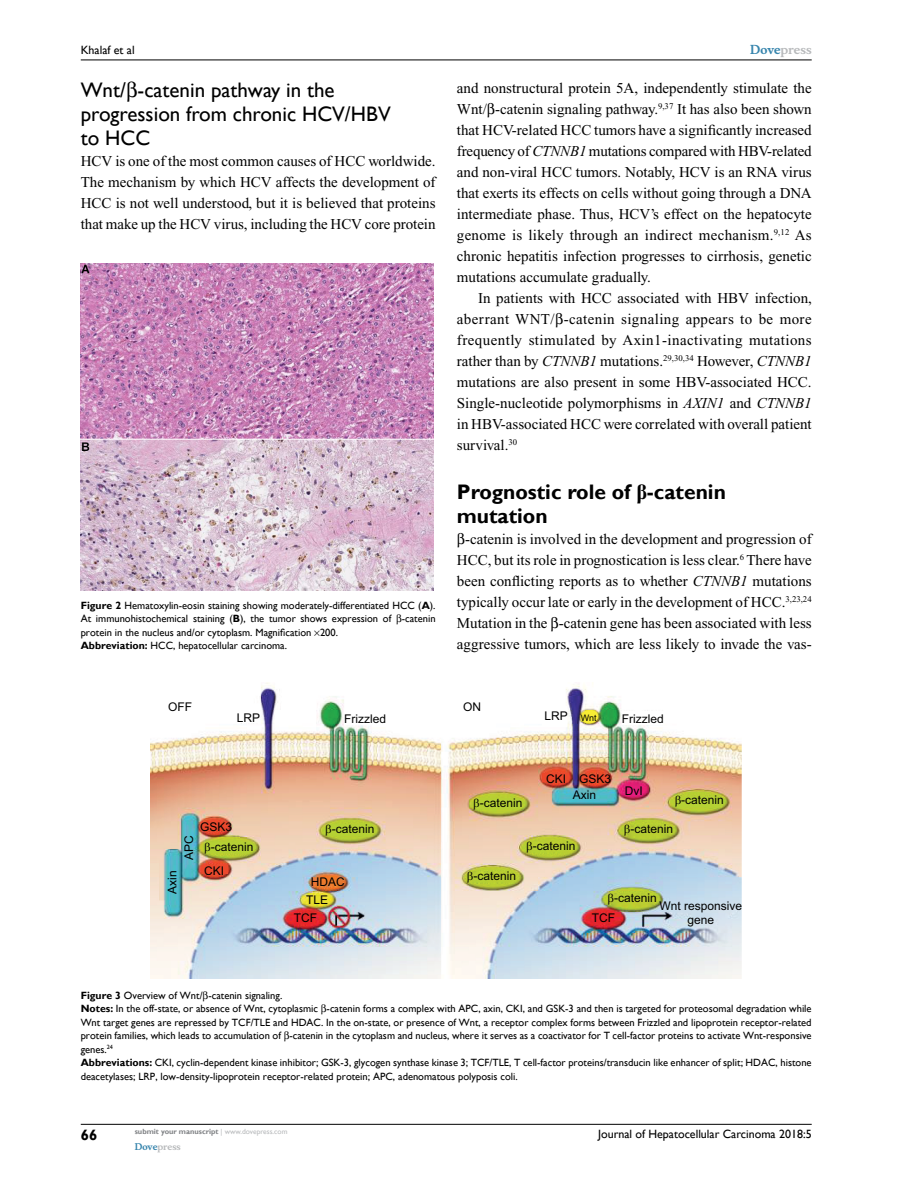
<style>
.page{position:relative;width:918px;height:1188px;background:#fff}
.page>*{position:absolute;margin:0;border:0;box-sizing:border-box;transform-origin:0 0}
.t1{font:21px/24px "Gill Sans";color:#000}
.t2{font:700 21px/24px "Gill Sans";color:#000}
.t3{font:15px/21px "Times New Roman";color:#000;text-align:justify}
.t4{font:700 15px "Gill Sans";color:#000}
.t5{font:12px/14.4px "Arial";color:#000;text-align:center}
.t6{font:12px "Gill Sans";color:#000}
.t7{font:700 12px "Musee";color:#b8babc}
.t8{font:10.5px/13.5px "Gill Sans";color:#000}
.t9{font:700 9px "Musee";color:#b8babc}
.t10{font:700 7.5px "Gill Sans";color:#808285}
.s1{font-weight:700}
.s2{color:#3785ad}
.s3{font-style:italic}
.s4{font-size:9px}
.s5{font-weight:400;color:#b8babc}
</style>
<div class="page">
<hr style="left:81px;top:1124px;width:731px;height:1px;background:#000">
<hr style="left:81px;top:60px;width:731px;height:1px;background:#000">
<img style="left:81px;top:263px;width:353px;height:327px">
<img style="left:150px;top:683px;width:592px;height:295px">
<svg style="left:326px;top:825px;width:5px;height:11px"></svg>
<svg style="left:474px;top:799px;width:5px;height:10px"></svg>
<svg style="left:527px;top:841px;width:5px;height:11px"></svg>
<svg style="left:468px;top:871px;width:5px;height:11px"></svg>
<svg style="left:608px;top:893px;width:6px;height:11px"></svg>
<svg style="left:625px;top:825px;width:5px;height:11px"></svg>
<svg style="left:675px;top:796px;width:6px;height:11px"></svg>
<svg style="left:205px;top:842px;width:5px;height:11px"></svg>
<p class="t6" style="left:81px;top:43px;width:55px">Khalaf et al</p>
<h1 class="t1" style="left:81px;top:78px;width:311px">Wnt/ -catenin pathway in the progression from chronic HCV/HBV to HCC</h1>
<p class="t3" style="left:81px;top:151px;width:356px">HCV is one of the most common causes of HCC worldwide.<br>The mechanism by which HCV affects the development of HCC is not well understood, but it is believed that proteins that make up the HCV virus, including the HCV core protein</p>
<p class="t8" style="left:81px;top:598px;width:356px"><span class="s1">Figure 2</span> Hematoxylin-eosin staining showing moderately-differentiated HCC (<span class="s1">A</span>).<br>At immunohistochemical staining (<span class="s1">B</span>), the tumor shows expression of -catenin protein in the nucleus and/or cytoplasm. Magnification 200.<br><span class="s1">Abbreviation:</span> HCC, hepatocellular carcinoma.</p>
<p class="t7" style="left:750px;top:43px;width:63px"><span class="s2">Dove</span>press</p>
<p class="t3" style="left:457px;top:77px;width:356px">and nonstructural protein 5A, independently stimulate the Wnt/ -catenin signaling pathway.<sup>9,37</sup> It has also been shown that HCV-related HCC tumors have a significantly increased frequency of <span class="s3">CTNNB1</span> mutations compared with HBV-related and non-viral HCC tumors. Notably, HCV is an RNA virus that exerts its effects on cells without going through a DNA intermediate phase. Thus, HCV’s effect on the hepatocyte genome is likely through an indirect mechanism.<sup>9,12</sup> As chronic hepatitis infection progresses to cirrhosis, genetic mutations accumulate gradually.</p>
<p class="t3" style="left:457px;top:287px;width:357px;text-indent:21px">In patients with HCC associated with HBV infection, aberrant WNT/ -catenin signaling appears to be more frequently stimulated by Axin1-inactivating mutations rather than by <span class="s3">CTNNB1</span> mutations.<sup>29,30,34</sup> However, <span class="s3">CTNNB1 </span>mutations are also present in some HBV-associated HCC.<br>Single-nucleotide polymorphisms in <span class="s3">AXIN1</span> and <span class="s3">CTNNB1 </span>in HBV-associated HCC were correlated with overall patient survival.<sup>30</sup></p>
<h1 class="t2" style="left:457px;top:481px;width:271px">Prognostic role of -catenin mutation</h1>
<p class="t3" style="left:457px;top:529px;width:356px;text-align:center">-catenin is involved in the development and progression of HCC, but its role in prognostication is less clear.<sup>6</sup> There have been conflicting reports as to whether <span class="s3">CTNNB1</span> mutations typically occur late or early in the development of HCC.<sup>3,23,24<br></sup>Mutation in the -catenin gene has been associated with less aggressive tumors, which are less likely to invade the vas-</p>
<p class="t5" style="left:168px;top:700px;width:25px">OFF</p>
<p class="t5" style="left:463px;top:700px;width:19px">ON</p>
<p class="t5" style="left:237px;top:711px;width:25px">LRP</p>
<p class="t5" style="left:344px;top:712px;width:43px">Frizzled</p>
<p class="t5" style="left:544px;top:709px;width:54px">LRP <span class="s4">Wnt</span></p>
<p class="t5" style="left:622px;top:712px;width:43px">Frizzled</p>
<p class="t5" style="left:165px;top:894px;width:25px;rotate:-90deg">Axin</p>
<p class="t5" style="left:200px;top:820px;width:34px">GSK3</p>
<p class="t5" style="left:182px;top:860px;width:26px;rotate:-90deg">APC</p>
<p class="t5" style="left:204px;top:835px;width:51px;line-height:24px;text-align:left;text-indent:7px">-catenin<br>CKI</p>
<p class="t5" style="left:332px;top:822px;width:44px">-catenin</p>
<p class="t5" style="left:311px;top:875px;width:35px">HDAC</p>
<p class="t5" style="left:306px;top:893px;width:24px">TLE</p>
<p class="t5" style="left:294px;top:911px;width:25px">TCF</p>
<p class="t5" style="left:480px;top:796px;width:44px">-catenin</p>
<p class="t5" style="left:474px;top:868px;width:44px">-catenin</p>
<p class="t5" style="left:546px;top:772px;width:22px">CKI</p>
<p class="t5" style="left:579px;top:772px;width:34px">GSK3</p>
<p class="t5" style="left:573px;top:788px;width:25px">Axin</p>
<p class="t5" style="left:533px;top:838px;width:44px">-catenin</p>
<p class="t5" style="left:625px;top:783px;width:19px">DvI</p>
<p class="t5" style="left:630px;top:822px;width:44px">-catenin</p>
<p class="t5" style="left:681px;top:793px;width:44px">-catenin</p>
<p class="t5" style="left:614px;top:890px;width:44px">-catenin</p>
<p class="t5" style="left:660px;top:899px;width:84px">Wnt responsive gene</p>
<p class="t5" style="left:592px;top:911px;width:25px">TCF</p>
<p class="t8" style="left:81px;top:988px;width:732px"><span class="s1">Figure 3</span> Overview of Wnt/ -catenin signaling.<br><span class="s1">Notes:</span> In the off-state, or absence of Wnt, cytoplasmic -catenin forms a complex with APC, axin, CKI, and GSK-3 and then is targeted for proteosomal degradation while Wnt target genes are repressed by TCF/TLE and HDAC. In the on-state, or presence of Wnt, a receptor complex forms between Frizzled and lipoprotein receptor-related protein families, which leads to accumulation of -catenin in the cytoplasm and nucleus, where it serves as a coactivator for T cell-factor proteins to activate Wnt-responsive genes.<sup>24<br></sup><span class="s1">Abbreviations:</span> CKI, cyclin-dependent kinase inhibitor; GSK-3, glycogen synthase kinase 3; TCF/TLE, T cell-factor proteins/transducin like enhancer of split; HDAC, histone deacetylases; LRP, low-density-lipoprotein receptor-related protein; APC, adenomatous polyposis coli.</p>
<p class="t4" style="left:81px;top:1126px;width:18px">66</p>
<p class="t10" style="left:135px;top:1127px;width:154px">submit your manuscript <span class="s5">| www.dovepress.com</span></p>
<p class="t9" style="left:135px;top:1141px;width:48px"><span class="s2">Dove</span>press</p>
<p class="t6" style="left:598px;top:1127px;width:215px">Journal of Hepatocellular Carcinoma 2018:5</p>
</div>
